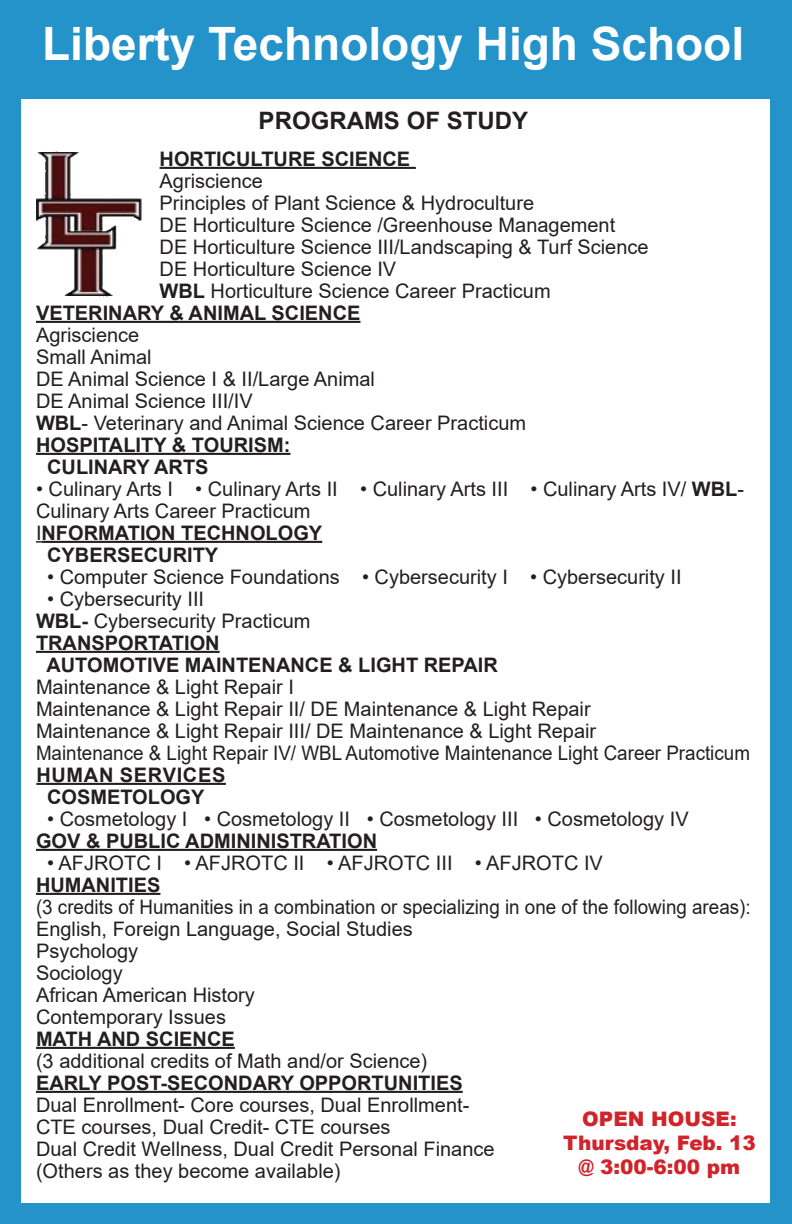
<style>
.page{position:relative;width:792px;height:1224px;background:#2493c9}
.page>*{position:absolute;margin:0;border:0;box-sizing:border-box;transform-origin:0 0}
.t1{font:700 46px "Arial";color:#fff}
.t2{font:700 24px "Arial";color:#231f20}
.t3{font:20px/22px "Arial";color:#231f20}
.t4{font:700 20px "Arial";color:#231f20}
.t5{font:20px "Arial";color:#231f20;scale:.94 1}
.t6{font:900 20px "Arial";color:#d1232a}
.t7{font:700 20px "Arial";letter-spacing:.035em;color:#231f20}
.s1{font-weight:700}
.s2{font-weight:400}
</style>
<div class="page">
<div style="left:22px;top:99px;width:748px;height:1103px;background:#fff"></div>
<img style="left:36px;top:151px;width:106px;height:146px">
<hr style="left:160px;top:167px;width:256px;height:2px;background:#231f20">
<hr style="left:36px;top:321px;width:324px;height:2px;background:#231f20">
<hr style="left:36px;top:453px;width:254px;height:2px;background:#231f20">
<svg style="left:36px;top:541px;width:6px;height:2px"></svg>
<hr style="left:42px;top:541px;width:280px;height:2px;background:#231f20">
<hr style="left:36px;top:651px;width:184px;height:2px;background:#231f20">
<hr style="left:36px;top:783px;width:190px;height:2px;background:#231f20">
<hr style="left:36px;top:849px;width:341px;height:2px;background:#231f20">
<hr style="left:36px;top:893px;width:124px;height:2px;background:#231f20">
<hr style="left:36px;top:1047px;width:199px;height:2px;background:#231f20">
<hr style="left:36px;top:1091px;width:427px;height:2px;background:#231f20">
<p class="t1" style="left:42px;top:12px;width:704px">Liberty Technology High School</p>
<p class="t2" style="left:259px;top:104px;width:271px">PROGRAMS OF STUDY</p>
<p class="t4" style="left:160px;top:145px;width:252px">HORTICULTURE SCIENCE</p>
<p class="t3" style="left:160px;top:170px;width:105px">Agriscience</p>
<p class="t3" style="left:160px;top:192px;width:376px">Principles of Plant Science &amp; Hydroculture</p>
<p class="t3" style="left:160px;top:214px;width:457px">DE Horticulture Science /Greenhouse Management</p>
<p class="t3" style="left:160px;top:236px;width:491px">DE Horticulture Science III/Landscaping &amp; Turf Science</p>
<p class="t3" style="left:160px;top:258px;width:238px">DE Horticulture Science IV</p>
<p class="t3" style="left:160px;top:280px;width:393px"><span class="s1">WBL</span> Horticulture Science Career Practicum</p>
<p class="t4" style="left:36px;top:299px;width:326px">VETERINARY &amp; ANIMAL SCIENCE</p>
<p class="t3" style="left:36px;top:324px;width:105px">Agriscience</p>
<p class="t3" style="left:36px;top:346px;width:117px">Small Animal</p>
<p class="t3" style="left:36px;top:368px;width:341px">DE Animal Science I &amp; II/Large Animal</p>
<p class="t3" style="left:36px;top:390px;width:218px">DE Animal Science III/IV</p>
<p class="t3" style="left:36px;top:412px;width:492px"><span class="s1">WBL</span>- Veterinary and Animal Science Career Practicum</p>
<p class="t4" style="left:36px;top:431px;width:256px">HOSPITALITY &amp; TOURISM:</p>
<p class="t4" style="left:47px;top:453px;width:163px">CULINARY ARTS</p>
<p class="t3" style="left:36px;top:478px;width:710px">• Culinary Arts I • Culinary Arts II • Culinary Arts III • Culinary Arts IV/ <span class="s1">WBL</span>-<br>Culinary Arts Career Practicum</p>
<p class="t4" style="left:36px;top:519px;width:288px"><span class="s2">I</span>NFORMATION TECHNOLOGY</p>
<p class="t4" style="left:47px;top:541px;width:173px">CYBERSECURITY</p>
<p class="t3" style="left:47px;top:566px;width:636px">• Computer Science Foundations • Cybersecurity I • Cybersecurity II</p>
<p class="t3" style="left:47px;top:588px;width:159px">• Cybersecurity III</p>
<p class="t3" style="left:36px;top:610px;width:276px"><span class="s1">WBL-</span> Cybersecurity Practicum</p>
<p class="t4" style="left:36px;top:629px;width:185px">TRANSPORTATION</p>
<p class="t4" style="left:46px;top:651px;width:453px">AUTOMOTIVE MAINTENANCE &amp; LIGHT REPAIR</p>
<p class="t3" style="left:36px;top:676px;width:259px">Maintenance &amp; Light Repair I</p>
<p class="t3" style="left:36px;top:698px;width:556px">Maintenance &amp; Light Repair II/ DE Maintenance &amp; Light Repair</p>
<p class="t3" style="left:36px;top:720px;width:562px">Maintenance &amp; Light Repair III/ DE Maintenance &amp; Light Repair</p>
<p class="t5" style="left:36px;top:739px;width:761px">Maintenance &amp; Light Repair IV/ WBL Automotive Maintenance Light Career Practicum</p>
<p class="t7" style="left:36px;top:761px;width:191px">HUMAN SERVICES</p>
<p class="t4" style="left:47px;top:783px;width:159px">COSMETOLOGY</p>
<p class="t3" style="left:47px;top:808px;width:643px">• Cosmetology I • Cosmetology II • Cosmetology III • Cosmetology IV</p>
<p class="t4" style="left:36px;top:827px;width:343px">GOV &amp; PUBLIC ADMININISTRATION</p>
<p class="t3" style="left:47px;top:852px;width:557px">• AFJROTC I • AFJROTC II • AFJROTC III • AFJROTC IV</p>
<p class="t4" style="left:36px;top:871px;width:126px">HUMANITIES</p>
<p class="t5" style="left:36px;top:893px;width:762px">(3 credits of Humanities in a combination or specializing in one of the following areas):</p>
<p class="t3" style="left:36px;top:918px;width:378px">English, Foreign Language, Social Studies</p>
<p class="t3" style="left:36px;top:940px;width:104px">Psychology</p>
<p class="t3" style="left:36px;top:962px;width:88px">Sociology</p>
<p class="t3" style="left:36px;top:984px;width:220px">African American History</p>
<p class="t3" style="left:36px;top:1006px;width:192px">Contemporary Issues</p>
<p class="t4" style="left:36px;top:1025px;width:200px">MATH AND SCIENCE</p>
<p class="t3" style="left:36px;top:1050px;width:393px">(3 additional credits of Math and/or Science)</p>
<p class="t4" style="left:36px;top:1069px;width:428px">EARLY POST-SECONDARY OPPORTUNITIES</p>
<p class="t3" style="left:36px;top:1094px;width:435px">Dual Enrollment- Core courses, Dual Enrollment-</p>
<p class="t3" style="left:36px;top:1116px;width:356px">CTE courses, Dual Credit- CTE courses</p>
<p class="t3" style="left:36px;top:1138px;width:460px">Dual Credit Wellness, Dual Credit Personal Finance</p>
<p class="t3" style="left:36px;top:1160px;width:306px">(Others as they become available)</p>
<p class="t6" style="left:582px;top:1104px;width:156px">OPEN HOUSE:</p>
<p class="t6" style="left:563px;top:1128px;width:194px">Thursday, Feb. 13</p>
<p class="t6" style="left:579px;top:1152px;width:163px">@ 3:00-6:00 pm</p>
</div>
